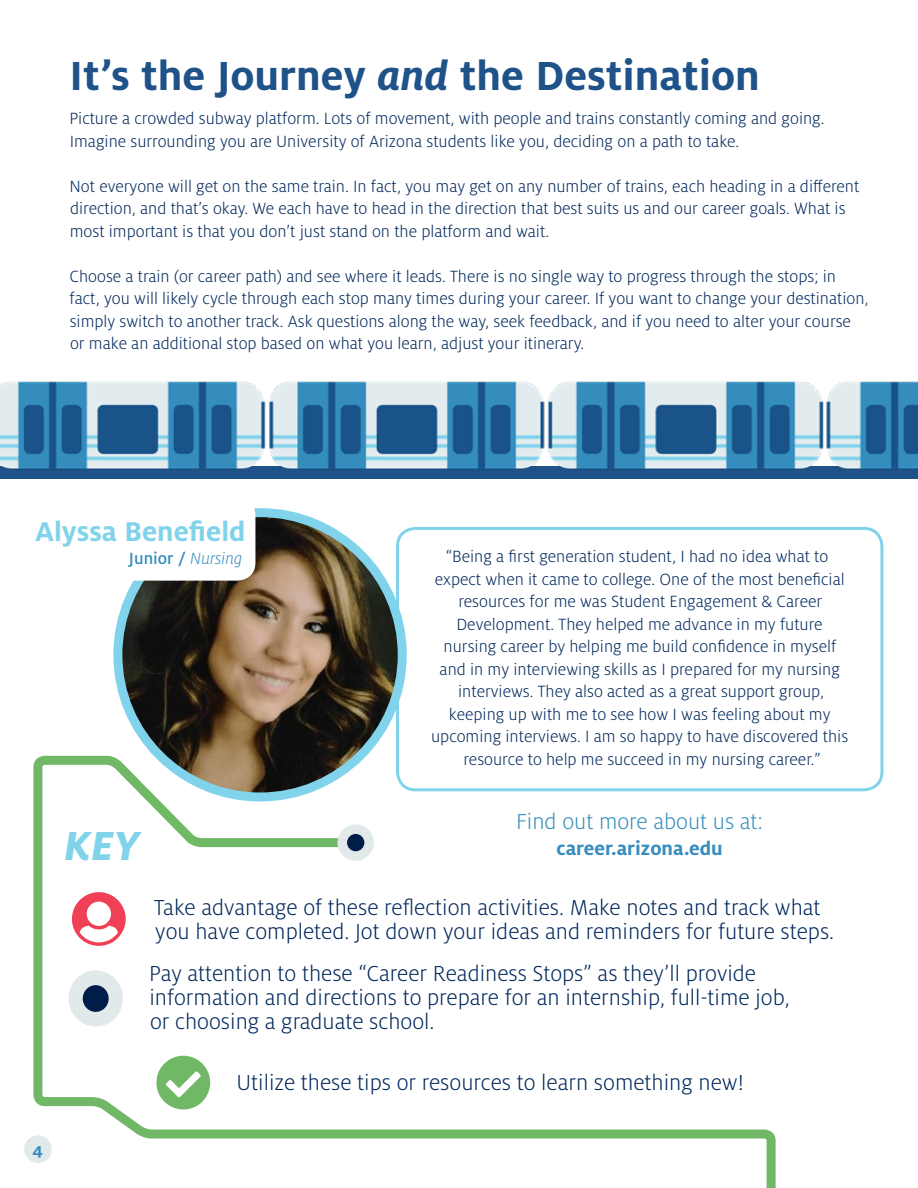
<style>
.page{position:relative;width:918px;height:1188px;background:#fff}
.page>*{position:absolute;margin:0;border:0;box-sizing:border-box;transform-origin:0 0}
.t1{font:55.5px "Font Awesome 5 Free Solid";color:#ef4056}
.t2{font:700 45px "Milo OT";color:#1e5288}
.t3{font:italic 800 45px "Milo OT";color:#81d3eb}
.t4{font:700 30px "Milo OT";color:#81d3eb}
.t5{font:300 24px/24px "Milo OT";color:#00275b}
.t6{font:300 24px "Milo OT";color:#378dbd}
.t7{font:700 21px "Milo OT";color:#378dbd}
.t8{font:300 18px/22.5px "Milo OT";color:#00275b}
.t9{font:500 18px "Milo OT";color:#378dbd}
.t10{font:700 18px "Milo OT";color:#378dbd}
.s1{font-style:italic}
.s2{font-weight:300;font-style:italic}
.s3{color:#70b865}
</style>
<div class="page">
<div style="left:24px;top:1135px;width:28px;height:28px;background:#e2e9eb;border-radius:50%"></div>
<div style="left:396px;top:527px;width:487px;height:264px;border:3px solid #81d3eb;border-radius:18px"></div>
<img style="left:122px;top:513px;width:280px;height:230px">
<div style="left:113px;top:508px;width:294px;height:293px;border:9px solid #81d3eb;border-radius:50%"></div>
<svg style="left:30px;top:743px;width:750px;height:445px"></svg>
<div style="left:337px;top:824px;width:37px;height:37px;background:#e2e9eb;border-radius:50%"></div>
<div style="left:347px;top:834px;width:17px;height:17px;background:#001c48;border-radius:50%"></div>
<div style="left:0;top:467px;width:918px;height:12px;background:#1e5288"></div>
<img style="left:0;top:381px;width:918px;height:88px">
<svg style="left:122px;top:508px;width:133px;height:73px"></svg>
<div style="left:68px;top:970px;width:55px;height:57px;background:#e2e9eb;border-radius:50%"></div>
<div style="left:83px;top:985px;width:26px;height:27px;background:#001c48;border-radius:50%"></div>
<div style="left:44px;top:824px;width:111px;height:45px;background:#fff"></div>
<svg style="left:156px;top:1056px;width:54px;height:53px"></svg>
<svg style="left:72px;top:892px;width:54px;height:54px"></svg>
<h2 class="t2" style="left:69px;top:50px;width:692px">It’s the Journey <span class="s1">and</span> the Destination</h2>
<p class="t8" style="left:70px;top:107px;width:756px">Picture a crowded subway platform. Lots of movement, with people and trains constantly coming and going.<br>Imagine surrounding you are University of Arizona students like you, deciding on a path to take.</p>
<p class="t8" style="left:70px;top:175px;width:791px">Not everyone will get on the same train. In fact, you may get on any number of trains, each heading in a different direction, and that’s okay. We each have to head in the direction that best suits us and our career goals. What is most important is that you don’t just stand on the platform and wait.</p>
<p class="t8" style="left:70px;top:265px;width:801px">Choose a train (or career path) and see where it leads. There is no single way to progress through the stops; in fact, you will likely cycle through each stop many times during your career. If you want to change your destination, simply switch to another track. Ask questions along the way, seek feedback, and if you need to alter your course or make an additional stop based on what you learn, adjust your itinerary.</p>
<h3 class="t4" style="left:35px;top:514px;width:212px">Alyssa Benefield</h3>
<p class="t9" style="left:129px;top:549px;width:115px">Junior / <span class="s2">Nursing</span></p>
<h2 class="t3" style="left:64px;top:820px;width:77px">KEY</h2>
<p class="t8" style="left:431px;top:546px;width:419px;text-align:center">“Being a first generation student, I had no idea what to expect when it came to college. One of the most beneficial resources for me was Student Engagement &amp; Career Development. They helped me advance in my future nursing career by helping me build confidence in myself and in my interviewing skills as I prepared for my nursing interviews. They also acted as a great support group, keeping up with me to see how I was feeling about my upcoming interviews. I am so happy to have discovered this resource to help me succeed in my nursing career.”</p>
<h3 class="t6" style="left:516px;top:809px;width:248px">Find out more about us at:</h3>
<p class="t7" style="left:557px;top:836px;width:168px">career.arizona.edu</p>
<p class="t10" style="left:33px;top:1139px;width:12px">4</p>
<h1 class="t1" style="left:71px;top:891px;width:57px">◆▲●</h1>
<h3 class="t5" style="left:154px;top:896px;width:668px">Take advantage of these reflection activities. Make notes and track what</h3>
<h3 class="t5" style="left:155px;top:920px;width:680px">you have completed. Jot down your ideas and reminders for future steps.</h3>
<h3 class="t5" style="left:149px;top:962px;width:642px">Pay attention to these “Career Readiness Stops” as they’ll provide information and directions to prepare for an internship, full-time job, or choosing a graduate school.</h3>
<h3 class="t5" style="left:156px;top:1071px;width:590px"><span class="s3">●</span> Utilize these tips or resources to learn something new!</h3>
</div>
